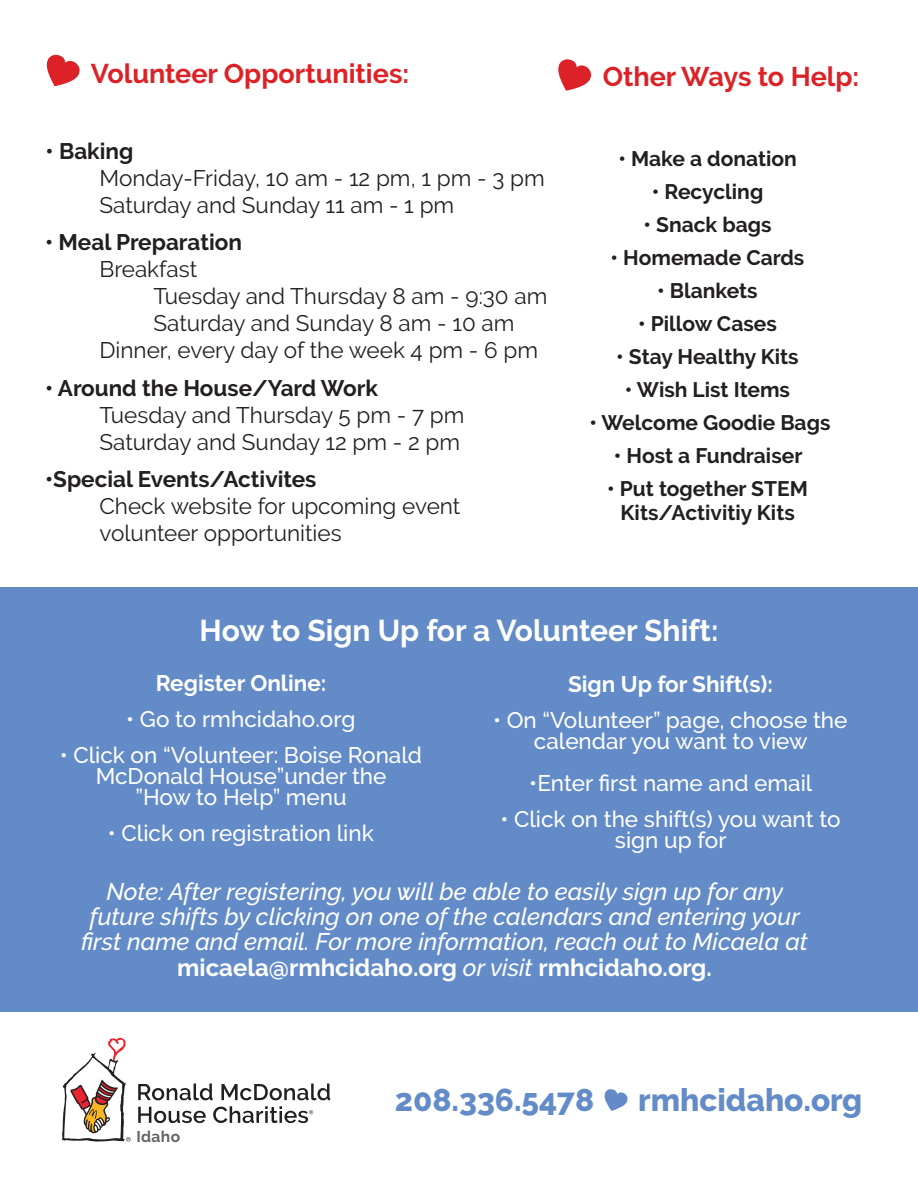
<style>
.page{position:relative;width:918px;height:1188px;background:#fff}
.page>*{position:absolute;margin:0;border:0;box-sizing:border-box;transform-origin:0 0}
.t1{font:800 31.5px "Raleway";color:#638bc8}
.t2{font:700 30px "Raleway";color:#fff}
.t3{font:700 27px "Raleway";color:#dc2226}
.t4{font:italic 500 24px/25.5px "Raleway";color:#fff;text-align:center}
.t5{font:22.5px/27px "Raleway";color:#231f20}
.t6{font:500 22.5px/21px "Raleway";color:#fff;text-align:center}
.t7{font:700 22.5px "Raleway";color:#231f20}
.t8{font:700 22.5px "Raleway";color:#fff}
.t9{font:700 21px/24px "Raleway";color:#231f20;text-align:center}
.t10{font:700 15.6px "Raleway";letter-spacing:.025em;color:#636366}
.s1{font-weight:700;font-style:normal}
</style>
<div class="page">
<div style="left:0;top:587px;width:918px;height:425px;background:#638bc8"></div>
<svg style="left:138px;top:1084px;width:75px;height:16px"></svg>
<svg style="left:221px;top:1084px;width:109px;height:16px"></svg>
<svg style="left:138px;top:1107px;width:68px;height:16px"></svg>
<svg style="left:62px;top:1038px;width:69px;height:104px"></svg>
<svg style="left:213px;top:1106px;width:100px;height:17px"></svg>
<svg style="left:604px;top:1089px;width:24px;height:22px"></svg>
<svg style="left:46px;top:54px;width:34px;height:32px"></svg>
<svg style="left:558px;top:59px;width:34px;height:32px"></svg>
<p class="t3" style="left:91px;top:58px;width:320px">Volunteer Opportunities:</p>
<p class="t7" style="left:46px;top:138px;width:89px">• Baking</p>
<p class="t5" style="left:100px;top:164px;width:447px">Monday-Friday, 10 am - 12 pm, 1 pm - 3 pm<br>Saturday and Sunday 11 am - 1 pm</p>
<p class="t7" style="left:45px;top:230px;width:198px">• Meal Preparation</p>
<p class="t5" style="left:100px;top:256px;width:99px">Breakfast</p>
<p class="t5" style="left:154px;top:283px;width:395px">Tuesday and Thursday 8 am - 9:30 am</p>
<p class="t5" style="left:154px;top:310px;width:362px">Saturday and Sunday 8 am - 10 am</p>
<p class="t5" style="left:100px;top:337px;width:440px">Dinner, every day of the week 4 pm - 6 pm</p>
<p class="t7" style="left:45px;top:375px;width:334px">• Around the House/Yard Work</p>
<p class="t5" style="left:100px;top:401px;width:366px">Tuesday and Thursday 5 pm - 7 pm<br>Saturday and Sunday 12 pm - 2 pm</p>
<p class="t7" style="left:45px;top:467px;width:273px">•Special Events/Activites</p>
<p class="t5" style="left:100px;top:493px;width:362px">Check website for upcoming event volunteer opportunities</p>
<p class="t3" style="left:603px;top:61px;width:258px">Other Ways to Help:</p>
<p class="t9" style="left:619px;top:147px;width:180px">• Make a donation</p>
<p class="t9" style="left:652px;top:180px;width:113px">• Recycling</p>
<p class="t9" style="left:644px;top:213px;width:129px">• Snack bags</p>
<p class="t9" style="left:611px;top:246px;width:195px">• Homemade Cards</p>
<p class="t9" style="left:657px;top:279px;width:102px">• Blankets</p>
<p class="t9" style="left:638px;top:312px;width:140px">• Pillow Cases</p>
<p class="t9" style="left:616px;top:345px;width:184px">• Stay Healthy Kits</p>
<p class="t9" style="left:625px;top:378px;width:167px">• Wish List Items</p>
<p class="t9" style="left:590px;top:411px;width:242px">• Welcome Goodie Bags</p>
<p class="t9" style="left:614px;top:444px;width:190px">• Host a Fundraiser</p>
<p class="t9" style="left:607px;top:477px;width:202px">• Put together STEM<br>Kits/Activitiy Kits</p>
<h2 class="t2" style="left:200px;top:613px;width:520px">How to Sign Up for a Volunteer Shift:</h2>
<p class="t8" style="left:156px;top:670px;width:172px">Register Online:</p>
<p class="t6" style="left:126px;top:708px;width:231px">• Go to rmhcidaho.org</p>
<p class="t6" style="left:60px;top:744px;width:364px">• Click on “Volunteer: Boise Ronald<br>McDonald House”under the<br>”How to Help” menu</p>
<p class="t6" style="left:108px;top:822px;width:267px">• Click on registration link</p>
<p class="t8" style="left:568px;top:671px;width:207px">Sign Up for Shift(s):</p>
<p class="t6" style="left:493px;top:710px;width:356px">• On “Volunteer” page, choose the calendar you want to view</p>
<p class="t6" style="left:529px;top:773px;width:285px">•Enter first name and email</p>
<p class="t6" style="left:500px;top:809px;width:342px">• Click on the shift(s) you want to sign up for</p>
<p class="t4" style="left:81px;top:878px;width:728px">Note: After registering, you will be able to easily sign up for any future shifts by clicking on one of the calendars and entering your first name and email. For more information, reach out to Micaela at <span class="s1">micaela@rmhcidaho.org</span> or visit <span class="s1">rmhcidaho.org.</span></p>
<p class="t10" style="left:136px;top:1127px;width:45px">Idaho</p>
<h1 class="t1" style="left:395px;top:1082px;width:201px">208.336.5478</h1>
<h1 class="t1" style="left:638px;top:1082px;width:226px">rmhcidaho.org</h1>
</div>
